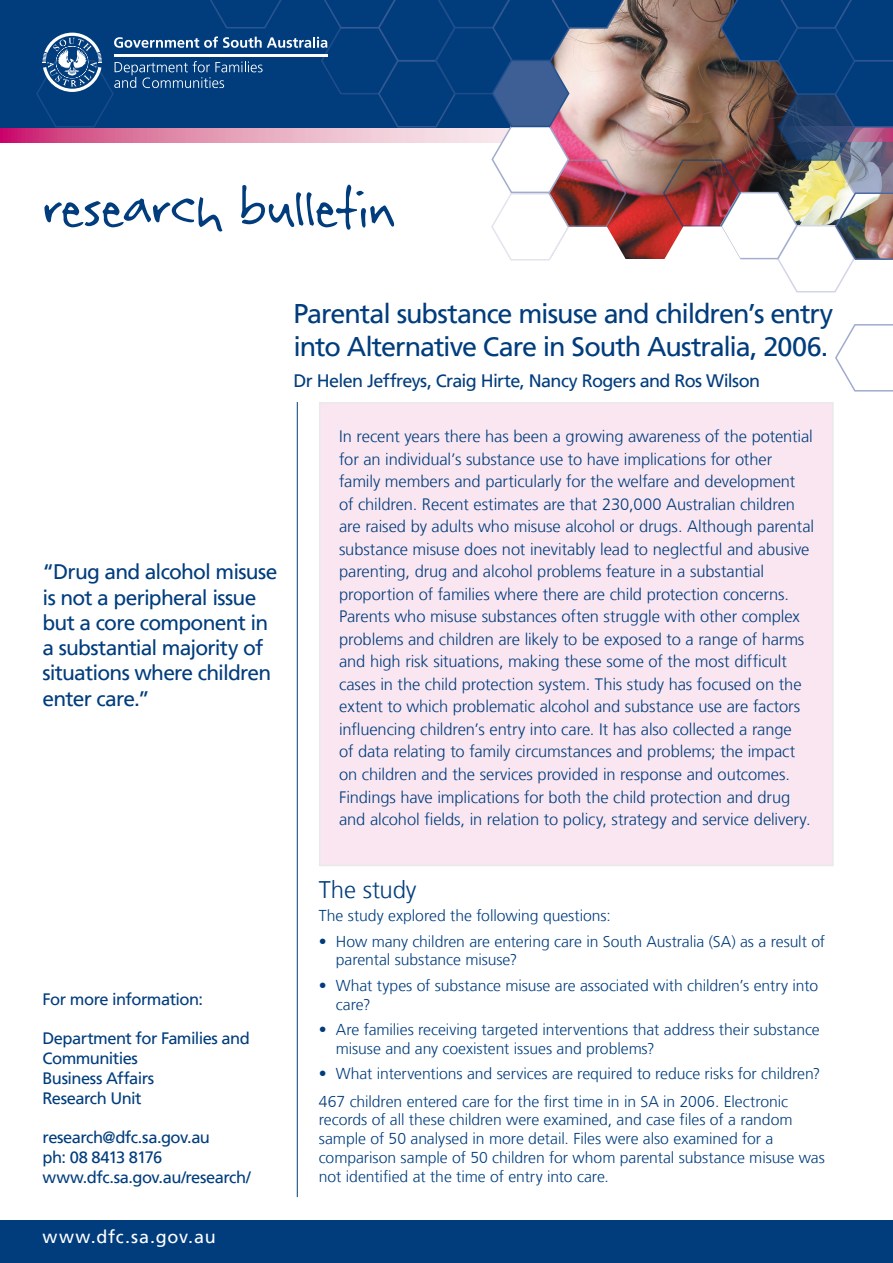
<style>
.page{position:relative;width:893px;height:1263px;background:#fff}
.page>*{position:absolute;margin:0;border:0;box-sizing:border-box;transform-origin:0 0}
.t1{font:75px "Rabiohead";letter-spacing:-.03em;color:#013d7d}
.t2{font:27px/32.4px "Frutiger";letter-spacing:-.04em;color:#013d7d}
.t3{font:300 24px "Frutiger";letter-spacing:-.005em;color:#013d7d}
.t4{font:21px/25.2px "Frutiger";letter-spacing:-.04em;color:#013d7d}
.t5{font:18px "Frutiger";letter-spacing:-.035em;color:#013d7d}
.t6{font:18px "Frutiger";letter-spacing:.045em;color:#fff}
.t7{font:300 16.5px/22.5px "Frutiger";letter-spacing:-.005em;color:#013d7d}
.t8{font:16.5px/19.8px "Frutiger";letter-spacing:-.035em;color:#013d7d}
.t9{font:300 15.75px/18.9px "Frutiger";letter-spacing:-.005em;color:#013d7d}
</style>
<div class="page">
<svg style="left:0;top:128px;width:35px;height:14px"></svg>
<div style="left:0;top:0;width:893px;height:128px;background:#013d7d"></div>
<svg style="left:835px;top:324px;width:58px;height:68px"></svg>
<div style="left:0;top:1220px;width:893px;height:43px;background:#013d7d"></div>
<img style="left:628px;top:0;width:34px;height:259px">
<img style="left:662px;top:0;width:231px;height:293px">
<svg style="left:35px;top:0;width:593px;height:261px"></svg>
<div style="left:320px;top:403px;width:513px;height:462px;background:#f9e6f0"></div>
<hr style="left:297px;top:402px;width:1px;height:795px;background:#013d7d">
<h1 class="t1" style="left:43px;top:158px;width:354px">research bulletin</h1>
<h2 class="t2" style="left:293px;top:298px;width:541px">Parental substance misuse and children’s entry into Alternative Care in South Australia, 2006.</h2>
<p class="t4" style="left:43px;top:560px;width:236px">“Drug and alcohol misuse is not a peripheral issue but a core component in a substantial majority of situations where children enter care.”</p>
<p class="t5" style="left:293px;top:370px;width:468px">Dr Helen Jeffreys, Craig Hirte, Nancy Rogers and Ros Wilson</p>
<p class="t7" style="left:339px;top:426px;width:477px">In recent years there has been a growing awareness of the potential for an individual’s substance use to have implications for other family members and particularly for the welfare and development<br>of children. Recent estimates are that 230,000 Australian children are raised by adults who misuse alcohol or drugs. Although parental substance misuse does not inevitably lead to neglectful and abusive parenting, drug and alcohol problems feature in a substantial proportion of families where there are child protection concerns.<br>Parents who misuse substances often struggle with other complex problems and children are likely to be exposed to a range of harms and high risk situations, making these some of the most difficult cases in the child protection system. This study has focused on the extent to which problematic alcohol and substance use are factors influencing children’s entry into care. It has also collected a range<br>of data relating to family circumstances and problems; the impact on children and the services provided in response and outcomes.<br>Findings have implications for both the child protection and drug and alcohol fields, in relation to policy, strategy and service delivery.</p>
<p class="t8" style="left:43px;top:989px;width:162px">For more information:</p>
<p class="t8" style="left:43px;top:1029px;width:209px">Department for Families and<br>Communities<br>Business Affairs<br>Research Unit</p>
<p class="t8" style="left:43px;top:1128px;width:210px">research@dfc.sa.gov.au<br>ph: 08 8413 8176 www.dfc.sa.gov.au/research/</p>
<p class="t6" style="left:43px;top:1226px;width:175px">www.dfc.sa.gov.au</p>
<h3 class="t3" style="left:319px;top:876px;width:99px">The study</h3>
<p class="t9" style="left:319px;top:907px;width:293px">The study explored the following questions:</p>
<p class="t9" style="left:336px;top:932px;width:491px;text-indent:-17px">• How many children are entering care in South Australia (SA) as a result of parental substance misuse?</p>
<p class="t9" style="left:336px;top:976px;width:484px;text-indent:-17px">• What types of substance misuse are associated with children’s entry into care?</p>
<p class="t9" style="left:336px;top:1020px;width:485px;text-indent:-17px">• Are families receiving targeted interventions that address their substance misuse and any coexistent issues and problems?</p>
<p class="t9" style="left:319px;top:1060px;width:503px;line-height:27.5px">• What interventions and services are required to reduce risks for children?<br>467 children entered care for the first time in in SA in 2006. Electronic</p>
<p class="t9" style="left:319px;top:1111px;width:507px">records of all these children were examined, and case files of a random sample of 50 analysed in more detail. Files were also examined for a comparison sample of 50 children for whom parental substance misuse was not identified at the time of entry into care.</p>
</div>
